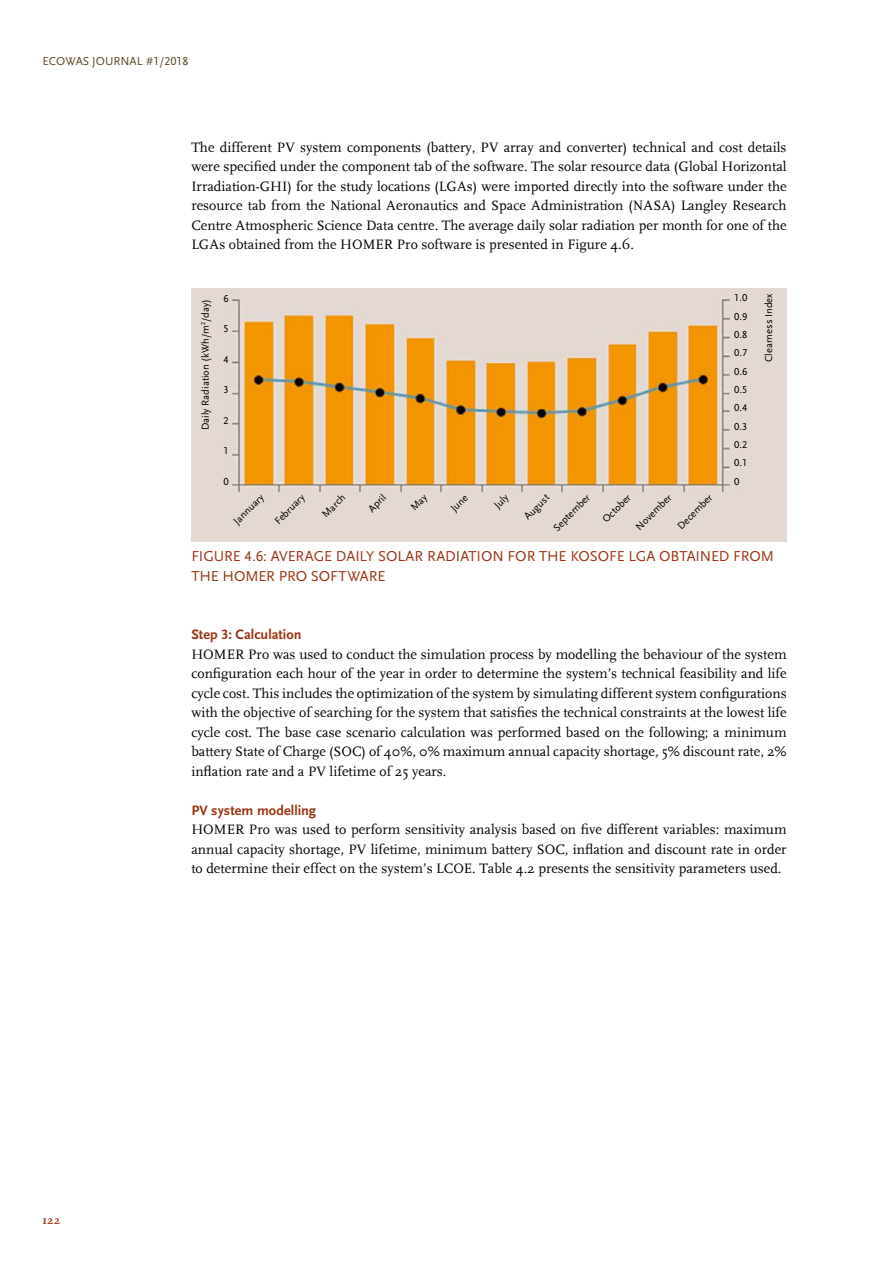
<style>
.page{position:relative;width:893px;height:1263px;background:#fff}
.page>*{position:absolute;margin:0;border:0;box-sizing:border-box;transform-origin:0 0}
.t1{font:15px "Scala Sans LF";letter-spacing:-.015em;color:#9b3415}
.t2{font:14.25px/19.5px "Scala";color:#000;text-align:justify}
.t3{font:700 14.25px "Scala Sans LF";letter-spacing:.01em;color:#9b3415}
.t4{font:12px "Scala Sans LF";color:#5f4828}
.t5{font:700 12px "Scala";color:#9b3415}
.t6{font:10.5px/18.3px "Scala Sans LF";color:#000;text-align:justify}
</style>
<div class="page">
<img style="left:191px;top:288px;width:596px;height:254px">
<svg style="left:411px;top:495px;width:19px;height:15px"></svg>
<p class="t4" style="left:43px;top:55px;width:147px">ECOWAS JOURNAL #1/2018</p>
<p class="t2" style="left:191px;top:137px;width:597px">The different PV system components (battery, PV array and converter) technical and cost details were specified under the component tab of the software. The solar resource data (Global Horizontal Irradiation-GHI) for the study locations (LGAs) were imported directly into the software under the resource tab from the National Aeronautics and Space Administration (NASA) Langley Research Centre Atmospheric Science Data centre. The average daily solar radiation per month for one of the LGAs obtained from the HOMER Pro software is presented in Figure 4.6.</p>
<p class="t6" style="left:196px;top:430px;width:133px;rotate:-90deg">DAILY RADIATION (KWH/M<sup>2</sup>/DAY)</p>
<p class="t6" style="left:223px;top:289px;width:7px">6</p>
<p class="t6" style="left:223px;top:320px;width:7px">5</p>
<p class="t6" style="left:223px;top:350px;width:7px">4</p>
<p class="t6" style="left:223px;top:381px;width:7px">3</p>
<p class="t6" style="left:223px;top:411px;width:7px">2</p>
<p class="t6" style="left:223px;top:442px;width:7px">1</p>
<p class="t6" style="left:223px;top:472px;width:7px">0</p>
<p class="t6" style="left:229px;top:516px;width:40px;rotate:-45deg">JANNUARY</p>
<p class="t6" style="left:270px;top:516px;width:39px;rotate:-45deg">FEBRUARY</p>
<p class="t6" style="left:318px;top:509px;width:32px;rotate:-45deg">MARCH</p>
<p class="t6" style="left:364px;top:504px;width:22px;rotate:-45deg">APRIL</p>
<p class="t6" style="left:446px;top:503px;width:21px;rotate:-45deg">JUNE</p>
<p class="t6" style="left:490px;top:500px;width:17px;rotate:-45deg">JULY</p>
<p class="t6" style="left:520px;top:511px;width:32px;rotate:-45deg">AUGUST</p>
<p class="t6" style="left:549px;top:523px;width:49px;rotate:-45deg">SEPTEMBER</p>
<p class="t6" style="left:598px;top:515px;width:37px;rotate:-45deg">OCTOBER</p>
<p class="t6" style="left:631px;top:522px;width:48px;rotate:-45deg">NOVEMBER</p>
<p class="t6" style="left:673px;top:521px;width:46px;rotate:-45deg">DECEMBER</p>
<p class="t6" style="left:734px;top:289px;width:15px">1.0<br>0.9<br>0.8<br>0.7<br>0.6<br>0.5<br>0.4<br>0.3<br>0.2<br>0.1<br>0</p>
<p class="t6" style="left:760px;top:362px;width:70px;rotate:-90deg">CLEARNESS INDEX</p>
<p class="t1" style="left:191px;top:548px;width:17px">FIGURE</p>
<p class="t1" style="left:245px;top:548px;width:45px">4.6: AVERAGE</p>
<p class="t1" style="left:336px;top:548px;width:9px">DAILY</p>
<p class="t1" style="left:378px;top:548px;width:10px">SOLAR</p>
<p class="t1" style="left:427px;top:548px;width:10px">RADIATION</p>
<p class="t1" style="left:508px;top:548px;width:10px">FOR</p>
<p class="t1" style="left:539px;top:548px;width:50px">THE KOSOFE</p>
<p class="t1" style="left:629px;top:548px;width:41px">LGA OBTAINED</p>
<p class="t1" style="left:733px;top:548px;width:11px">FROM</p>
<p class="t1" style="left:191px;top:567px;width:130px">THE HOMER PRO SOFTWARE</p>
<p class="t3" style="left:191px;top:627px;width:112px">Step 3: Calculation</p>
<p class="t2" style="left:191px;top:644px;width:597px">HOMER Pro was used to conduct the simulation process by modelling the behaviour of the system configuration each hour of the year in order to determine the system’s technical feasibility and life cycle cost. This includes the optimization of the system by simulating different system configurations with the objective of searching for the system that satisfies the technical constraints at the lowest life cycle cost. The base case scenario calculation was performed based on the following; a minimum battery State of Charge (SOC) of 40%, 0% maximum annual capacity shortage, 5% discount rate, 2% inflation rate and a PV lifetime of 25 years.</p>
<p class="t3" style="left:191px;top:802px;width:126px">PV system modelling</p>
<p class="t2" style="left:191px;top:820px;width:597px">HOMER Pro was used to perform sensitivity analysis based on five different variables: maximum annual capacity shortage, PV lifetime, minimum battery SOC, inflation and discount rate in order to determine their effect on the system’s LCOE. Table 4.2 presents the sensitivity parameters used.</p>
<p class="t5" style="left:43px;top:1213px;width:19px">122</p>
</div>
